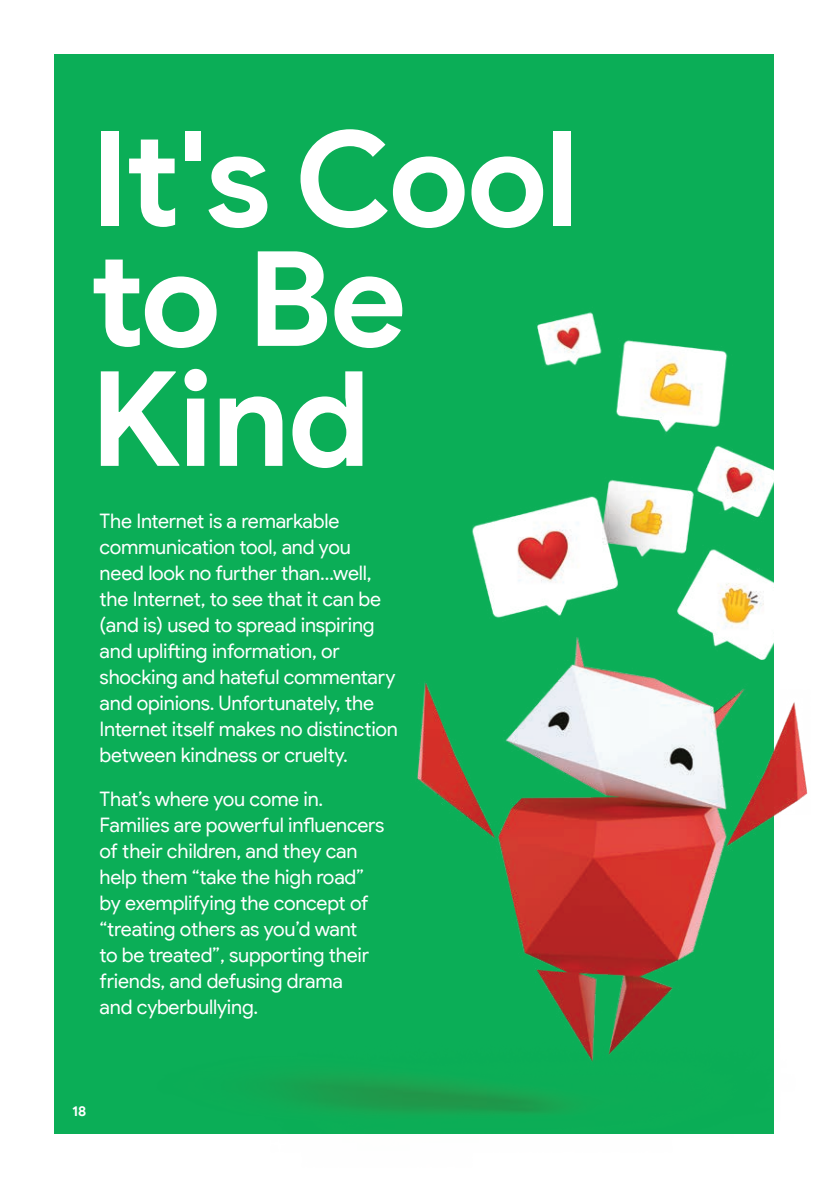
<style>
.page{position:relative;width:828px;height:1188px;background:#fff}
.page>*{position:absolute;margin:0;border:0;box-sizing:border-box;transform-origin:0 0}
.Chapter_Start_-_Titl{font:700 132px/120px "Google Sans";letter-spacing:-.02em;color:#fff}
.Chapter_Start_-_Body{font:20px/26px "Google Sans Display";letter-spacing:-.01em;color:#fff}
.t1{font:700 14px "Google Sans Display";color:#fff}
</style>
<div class="page">
<div style="left:54px;top:54px;width:720px;height:1080px;background:#0bae57"></div>
<img style="left:291px;top:312px;width:517px;height:802px">
<p class="Chapter_Start_-_Titl" style="left:90px;top:121px;width:490px">It's Cool to Be<br>Kind</p>
<p class="Chapter_Start_-_Body" style="left:100px;top:508px;width:300px">The Internet is a remarkable communication tool, and you need look no further than…well, the Internet, to see that it can be (and is) used to spread inspiring and uplifting information, or shocking and hateful commentary and opinions. Unfortunately, the<br>Internet itself makes no distinction between kindness or cruelty.</p>
<p class="Chapter_Start_-_Body" style="left:100px;top:786px;width:286px">That’s where you come in.<br>Families are powerful influencers of their children, and they can help them “take the high road” by exemplifying the concept of “treating others as you’d want<br>to be treated”, supporting their friends, and defusing drama<br>and cyberbullying.</p>
<p class="t1" style="left:72px;top:1103px;width:16px">18</p>
</div>
